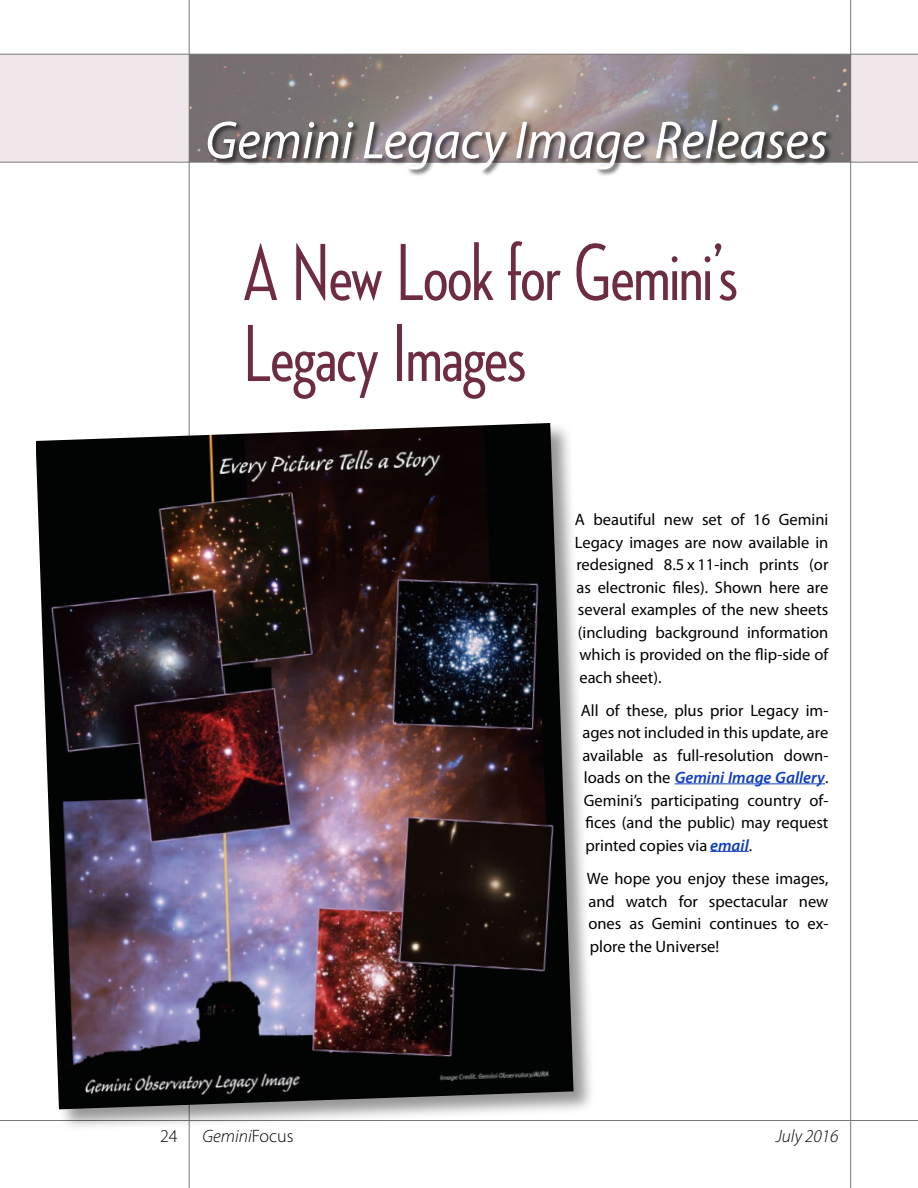
<style>
.page{position:relative;width:918px;height:1188px;background:#fff}
.page>*{position:absolute;margin:0;border:0;box-sizing:border-box;transform-origin:0 0}
.t1{font:500 82.5px/81px "Neutraface Condensed";letter-spacing:-.015em;color:#6e2b44;scale:.95 1}
.subheader{font:italic 54px "Myriad Pro";color:#fff;scale:.95 1}
.t2{font:italic 300 18px "Myriad Pro";color:#000}
.t3{font:300 18px "Myriad Pro";color:#000}
.body_text{font:16.5px/22.5px "Myriad Pro";color:#000;text-align:justify}
.s1{font-weight:600;font-style:italic;color:#0f3cc0}
.s2{font-style:normal}
</style>
<div class="page">
<div style="left:0;top:54px;width:918px;height:108px;background:#efe7ea"></div>
<hr style="left:0;top:54px;width:918px;height:1px;background:#77787b">
<hr style="left:0;top:1120px;width:918px;height:1px;background:#77787b">
<hr style="left:0;top:162px;width:918px;height:1px;background:#77787b">
<hr style="left:189px;top:0;width:1px;height:1188px;background:#77787b">
<hr style="left:850px;top:0;width:1px;height:1188px;background:#77787b">
<hr style="left:675px;top:784px;width:150px;height:1px;background:#0f3cc0">
<hr style="left:710px;top:851px;width:39px;height:1px;background:#0f3cc0">
<img style="left:189px;top:54px;width:661px;height:108px">
<div style="left:206px;top:119px;width:628px;height:59px;background:#000;opacity:.7"></div>
<div style="left:34px;top:422px;width:562px;height:709px;background:#000;opacity:.41"></div>
<img style="left:36px;top:423px;width:538px;height:686px">
<p class="subheader" style="left:205px;top:107px;width:657px">Gemini Legacy Image Releases</p>
<p class="t1" style="left:243px;top:232px;width:522px">A New Look for Gemini’s<br>Legacy Images</p>
<p class="body_text" style="left:575px;top:508px;width:255px">A beautiful new set of 16 Gemini Legacy images are now available in redesigned 8.5 x 11-inch prints (or as electronic files). Shown here are several examples of the new sheets (including background information which is provided on the flip-side of each sheet).</p>
<p class="body_text" style="left:581px;top:699px;width:249px">All of these, plus prior Legacy im&shy;ages not included in this update, are available as full-resolution down&shy;loads on the <span class="s1">Gemini Image Gallery</span>.<br>Gemini’s participating country of&shy;fices (and the public) may request printed copies via <span class="s1">email</span>.</p>
<p class="body_text" style="left:587px;top:867px;width:243px">We hope you enjoy these images, and watch for spectacular new ones as Gemini continues to ex&shy;plore the Universe!</p>
<p class="t3" style="left:160px;top:1125px;width:19px">24</p>
<p class="t2" style="left:202px;top:1125px;width:92px">Gemini<span class="s2">Focus</span></p>
<p class="t2" style="left:776px;top:1125px;width:64px">July 2016</p>
</div>
